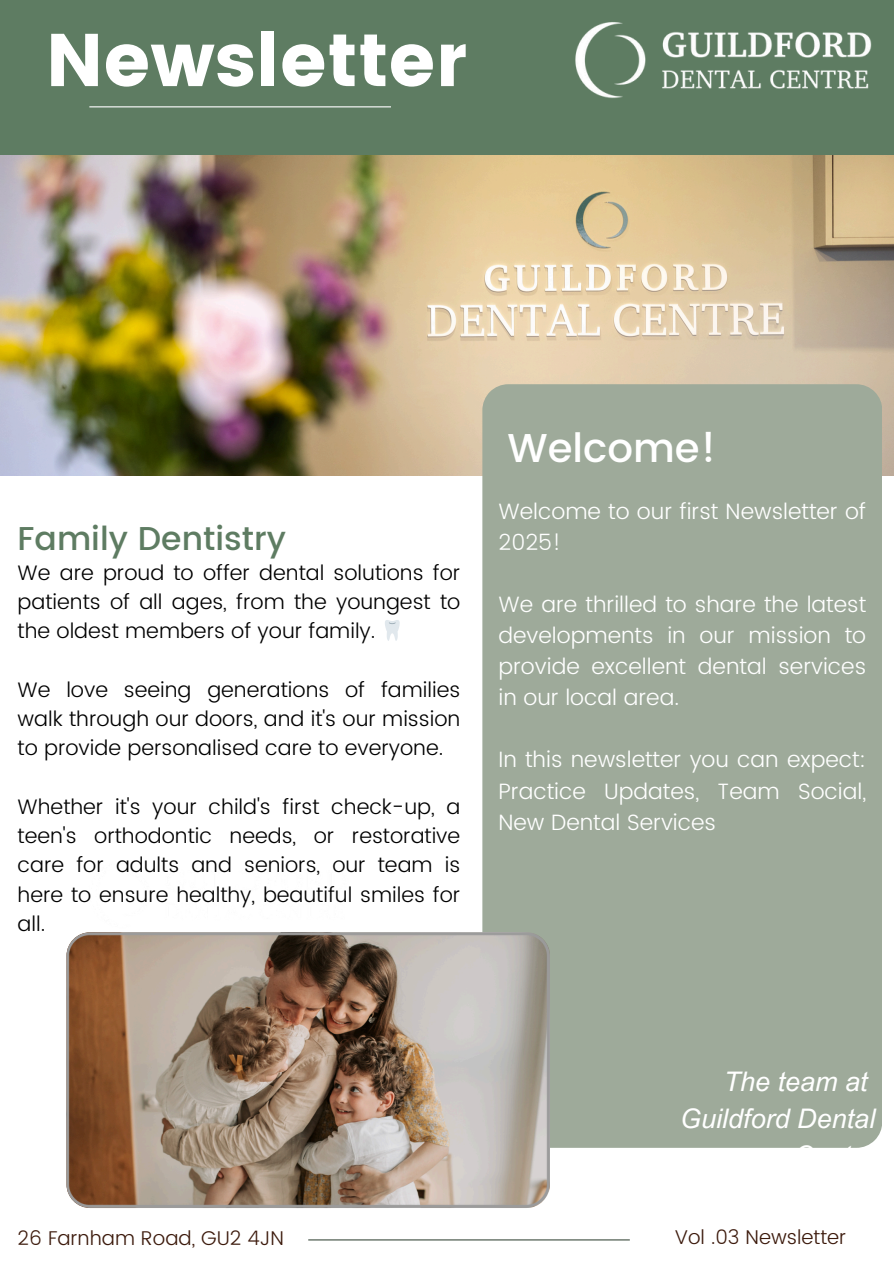
<style>
.page{position:relative;width:894px;height:1264px;background:#fff}
.page>*{position:absolute;margin:0;border:0;box-sizing:border-box;transform-origin:0 0}
.t1{font:74.25px "Poppins";color:#fff}
.t2{font:500 40.2px "Poppins";color:#fff}
.t3{font:500 33px "Poppins";color:#5e7c62}
.t4{font:italic 27px/37.2px "Arial MT Pro";color:#fff;text-align:right}
.t5{font:300 22.2px/31px "Poppins";color:#fff;text-align:justify}
.t6{font:300 21px/29.2px "Poppins";color:#000;text-align:justify}
.t7{font:300 19.95px "Poppins";color:#3c1a0c}
</style>
<div class="page">
<img style="left:0;top:155px;width:893px;height:320px">
<div style="left:482px;top:384px;width:400px;height:763px;background:#9eaa9a"></div>
<div style="left:0;top:0;width:893px;height:155px;background:#5e7c62"></div>
<hr style="left:89px;top:106px;width:302px;height:1px;background:#fff">
<hr style="left:308px;top:1239px;width:321px;height:1px;background:#3e4e40">
<img style="left:66px;top:932px;width:483px;height:275px;border-radius:24px">
<img style="left:575px;top:22px;width:297px;height:76px">
<p class="t1" style="left:46px;top:17px;width:422px">Newsletter</p>
<h1 class="t3" style="left:18px;top:519px;width:270px">Family Dentistry</h1>
<h5 class="t6" style="left:18px;top:558px;width:444px">We are proud to offer dental solutions for patients of all ages, from the youngest to the oldest members of your family.</h5>
<h3 class="t6" style="left:18px;top:675px;width:444px">We love seeing generations of families walk through our doors, and it's our mission to provide personalised care to everyone.</h3>
<h5 class="t6" style="left:18px;top:792px;width:444px">Whether it's your child's first check-up, a teen's orthodontic needs, or restorative care for adults and seniors, our team is here to ensure healthy, beautiful smiles for all.</h5>
<h5 class="t2" style="left:507px;top:425px;width:210px">Welcome!</h5>
<p class="t5" style="left:498px;top:496px;width:369px">Welcome to our first Newsletter of<br>2025!</p>
<p class="t5" style="left:498px;top:589px;width:369px">We are thrilled to share the latest developments in our mission to provide excellent dental services in our local area.</p>
<h2 class="t5" style="left:498px;top:744px;width:369px">In this newsletter you can expect:<br>Practice Updates, Team Social, New Dental Services</h2>
<h5 class="t7" style="left:18px;top:1226px;width:268px">26 Farnham Road, GU2 4JN</h5>
<h5 class="t4" style="left:680px;top:1066px;width:196px">The team at<br>Guildford Dental</h5>
<h5 class="t7" style="left:674px;top:1225px;width:173px">Vol .03 Newsletter</h5>
</div>
